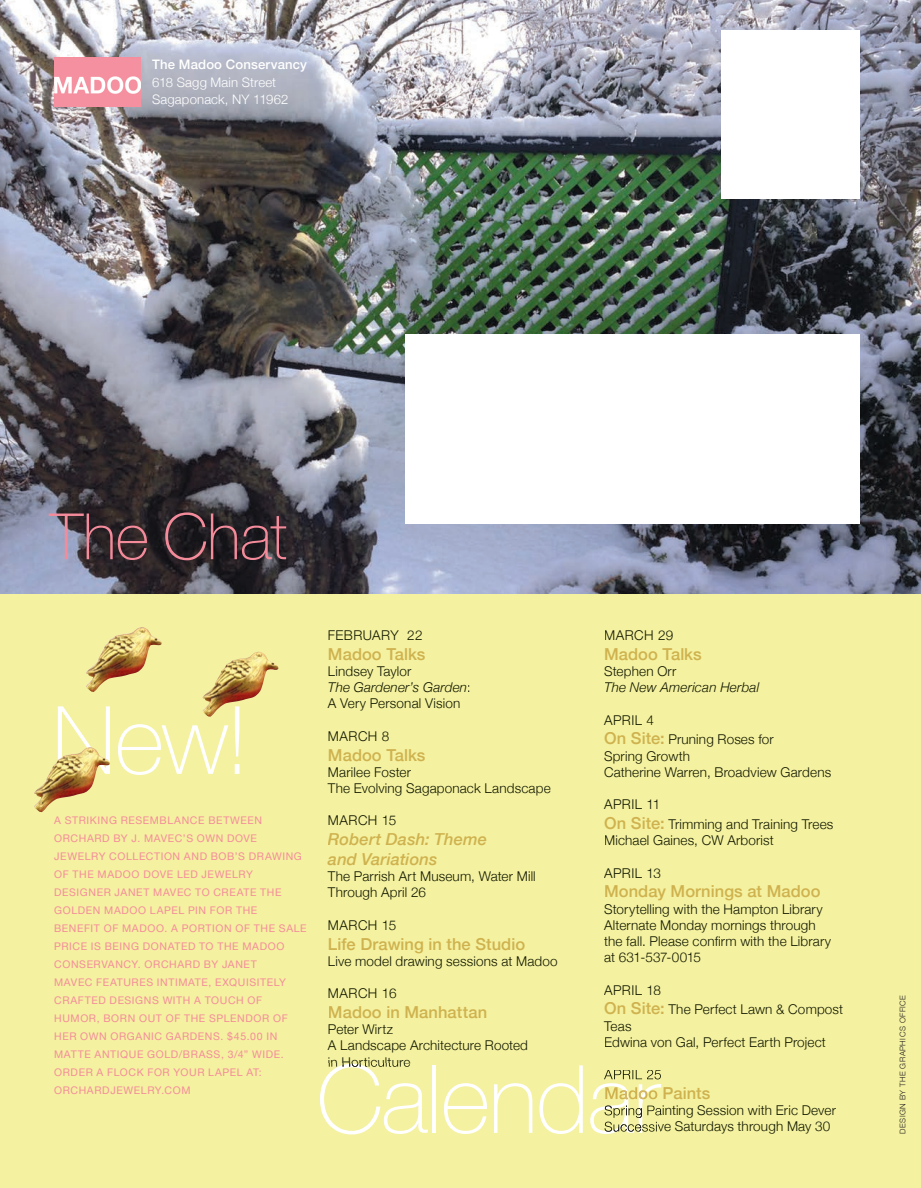
<style>
.page{position:relative;width:921px;height:1188px;background:#fff}
.page>*{position:absolute;margin:0;border:0;box-sizing:border-box;transform-origin:0 0}
.t1{font:100 94.5px "Helvetica Neue";letter-spacing:-.015em;color:#fff}
.t2{font:100 64.05px "Helvetica Neue";letter-spacing:-.01em;color:#f48b9b}
.t3{font:500 16.5px "Helvetica Neue";letter-spacing:.005em;color:#cfb24f}
.t4{font:italic 500 16.5px/19.8px "Helvetica Neue";letter-spacing:.005em;color:#cfb24f}
.t5{font:300 13.5px/16.2px "Helvetica Neue";letter-spacing:.01em;color:#131900}
.t6{font:italic 300 13.5px "Helvetica Neue";letter-spacing:.015em;color:#131900}
.t7{font:300 13.2px/17.2px "Helvetica Neue";letter-spacing:.015em;color:#fff}
.t8{font:500 13.2px "Helvetica Neue";letter-spacing:.015em;color:#fff}
.t9{font:10.5px/18px "Helvetica Neue";letter-spacing:.06em;color:#f48b9b}
.t10{font:300 7.8px "Helvetica Neue";letter-spacing:.06em;color:#231f20}
.s1{font-weight:500;font-size:16.5px;color:#cfb24f}
.s2{font-style:italic}
</style>
<div class="page">
<img style="left:0;top:0;width:920px;height:594px">
<div style="left:0;top:594px;width:920px;height:594px;background:#f4f1a0"></div>
<img style="left:55px;top:57px;width:85px;height:49px">
<hr style="left:329px;top:1064px;width:81px;height:3px;background:#131900">
<svg style="left:604px;top:1070px;width:57px;height:9px"></svg>
<svg style="left:605px;top:1087px;width:56px;height:12px"></svg>
<svg style="left:604px;top:1105px;width:57px;height:13px"></svg>
<svg style="left:604px;top:1122px;width:57px;height:12px"></svg>
<div style="left:405px;top:335px;width:455px;height:189px;background:#fff"></div>
<div style="left:721px;top:30px;width:139px;height:169px;background:#fff"></div>
<img style="left:34px;top:747px;width:76px;height:65px">
<img style="left:86px;top:627px;width:76px;height:65px">
<img style="left:202px;top:652px;width:76px;height:65px">
<p class="t8" style="left:152px;top:54px;width:156px">The Madoo Conservancy</p>
<p class="t7" style="left:152px;top:73px;width:138px">618 Sagg Main Street<br>Sagaponack, NY 11962</p>
<h2 class="t2" style="left:50px;top:488px;width:239px">The Chat</h2>
<h1 class="t1" style="left:52px;top:669px;width:199px">New!</h1>
<p class="t9" style="left:54px;top:812px;width:254px">A STRIKING RESEMBLANCE BETWEEN<br>ORCHARD BY J. MAVEC’S OWN DOVE<br>JEWELRY COLLECTION AND BOB’S DRAWING<br>OF THE MADOO DOVE LED JEWELRY<br>DESIGNER JANET MAVEC TO CREATE THE<br>GOLDEN MADOO LAPEL PIN FOR THE<br>BENEFIT OF MADOO. A PORTION OF THE SALE<br>PRICE IS BEING DONATED TO THE MADOO<br>CONSERVANCY. ORCHARD BY JANET<br>MAVEC FEATURES INTIMATE, EXQUISITELY<br>CRAFTED DESIGNS WITH A TOUCH OF<br>HUMOR, BORN OUT OF THE SPLENDOR OF<br>HER OWN ORGANIC GARDENS. $45.00 IN<br>MATTE ANTIQUE GOLD/BRASS, 3/4” WIDE.<br>ORDER A FLOCK FOR YOUR LAPEL AT:<br>ORCHARDJEWELRY.COM</p>
<p class="t5" style="left:604px;top:626px;width:71px">MARCH 29</p>
<p class="t3" style="left:604px;top:641px;width:99px">Madoo Talks</p>
<p class="t5" style="left:604px;top:662px;width:74px">Stephen Orr</p>
<p class="t6" style="left:604px;top:677px;width:157px">The New American Herbal</p>
<p class="t5" style="left:604px;top:709px;width:171px;line-height:19.8px">APRIL 4<br><span class="s1">On Site:</span> Pruning Roses for</p>
<p class="t5" style="left:604px;top:747px;width:229px">Spring Growth<br>Catherine Warren, Broadview Gardens</p>
<p class="t5" style="left:604px;top:794px;width:231px;line-height:19.8px">APRIL 11<br><span class="s1">On Site:</span> Trimming and Training Trees</p>
<p class="t5" style="left:604px;top:832px;width:171px">Michael Gaines, CW Arborist</p>
<p class="t5" style="left:604px;top:864px;width:58px">APRIL 13</p>
<p class="t3" style="left:604px;top:878px;width:218px">Monday Mornings at Madoo</p>
<p class="t5" style="left:604px;top:900px;width:228px">Storytelling with the Hampton Library Alternate Monday mornings through the fall. Please confirm with the Library at 631-537-0015</p>
<p class="t5" style="left:604px;top:979px;width:241px;line-height:19.8px">APRIL 18<br><span class="s1">On Site:</span> The Perfect Lawn &amp; Compost</p>
<p class="t5" style="left:604px;top:1017px;width:223px">Teas<br>Edwina von Gal, Perfect Earth Project</p>
<p class="t3" style="left:604px;top:1080px;width:108px">Madoo Paints</p>
<p class="t5" style="left:604px;top:1102px;width:233px">Spring Painting Session with Eric Dever<br>Successive Saturdays through May 30</p>
<p class="t5" style="left:328px;top:626px;width:96px">FEBRUARY 22</p>
<p class="t3" style="left:328px;top:641px;width:99px">Madoo Talks</p>
<p class="t5" style="left:328px;top:662px;width:144px">Lindsey Taylor<br><span class="s2">The Gardener’s Garden</span>:<br>A Very Personal Vision</p>
<p class="t5" style="left:328px;top:727px;width:63px">MARCH 8</p>
<p class="t3" style="left:328px;top:742px;width:99px">Madoo Talks</p>
<p class="t5" style="left:328px;top:763px;width:224px">Marilee Foster<br>The Evolving Sagaponack Landscape</p>
<p class="t5" style="left:328px;top:812px;width:70px">MARCH 15</p>
<p class="t4" style="left:328px;top:829px;width:160px">Robert Dash: Theme and Variations</p>
<p class="t5" style="left:328px;top:868px;width:209px">The Parrish Art Museum, Water Mill<br>Through April 26</p>
<p class="t5" style="left:328px;top:916px;width:70px">MARCH 15</p>
<p class="t3" style="left:328px;top:931px;width:199px">Life Drawing in the Studio</p>
<p class="t5" style="left:328px;top:952px;width:231px">Live model drawing sessions at Madoo</p>
<p class="t5" style="left:328px;top:985px;width:70px">MARCH 16</p>
<p class="t3" style="left:328px;top:999px;width:161px">Madoo in Manhattan</p>
<p class="t5" style="left:328px;top:1021px;width:201px">Peter Wirtz<br>A Landscape Architecture Rooted in Horticulture</p>
<h1 class="t1" style="left:316px;top:1028px;width:345px">Calendar</h1>
<p class="t10" style="left:896px;top:1134px;width:140px;rotate:-90deg">DESIGN BY THE GRAPHICS OFFICE</p>
</div>
